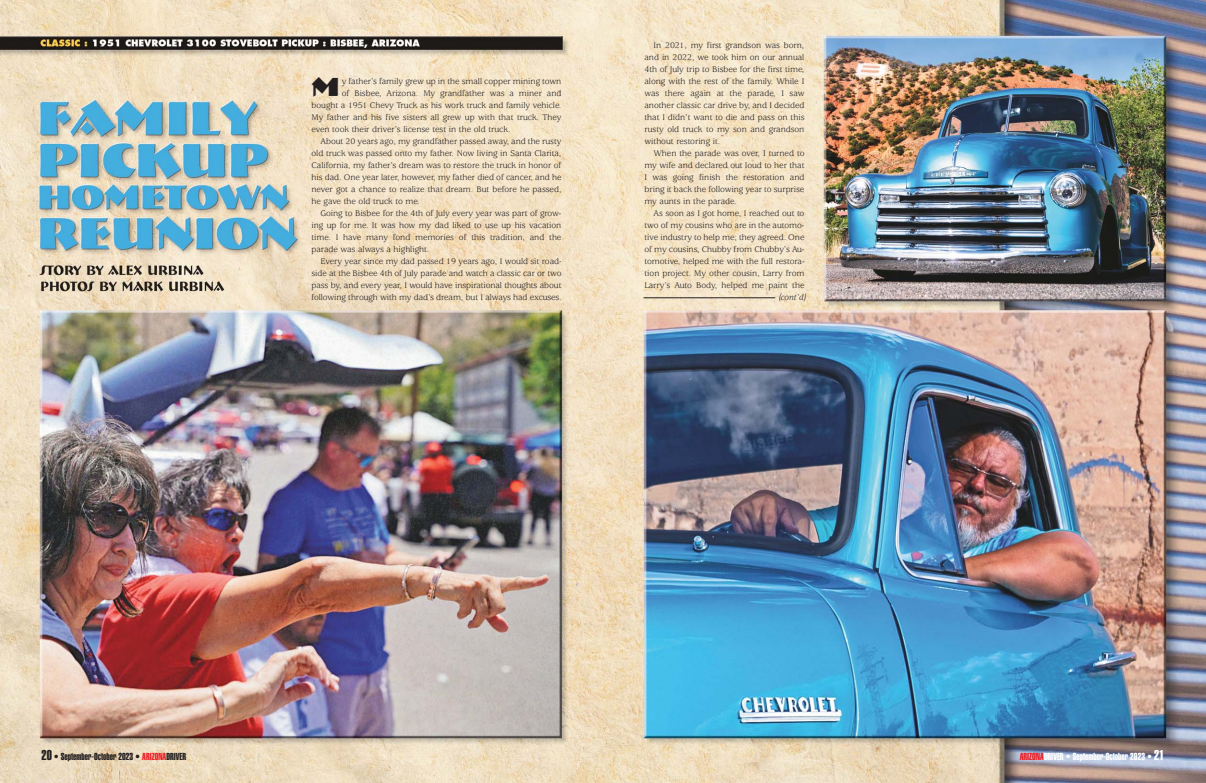
<style>
.page{position:relative;width:1206px;height:783px;background:#fff}
.page>*{position:absolute;margin:0;border:0;box-sizing:border-box;transform-origin:0 0}
.t1{font:900 26.5px "Bremen BT";color:#231f20}
.t2{font:10px "Helvetica Extra Compressed";color:#231f20}
.t3{font:10px "Helvetica Extra Compressed";color:#fff}
.t4{font:9px/12px "Usherwood";letter-spacing:-.005em;color:#231f20;text-align:justify}
.t5{font:italic 9px "Usherwood";color:#231f20}
.s1{font-family:"Univers";font-weight:300;font-stretch:condensed}
.s2{font-size:14px}
.s3{color:#ed1c24}
</style>
<div class="page">
<img style="left:603px;top:0;width:603px;height:783px">
<img style="left:0;top:0;width:603px;height:783px">
<hr style="left:644px;top:298px;width:131px;height:1px;background:#231f20">
<h1 class="t1" style="left:312px;top:71px;width:30px">M</h1>
<p class="t4" style="left:342px;top:76px;width:221px">y father’s family grew up in the small copper mining town</p>
<p class="t4" style="left:342px;top:88px;width:221px">of Bisbee, Arizona. My grandfather was a miner and</p>
<p class="t4" style="left:312px;top:100px;width:251px">bought a 1951 Chevy Truck as his work truck and family vehicle.</p>
<p class="t4" style="left:312px;top:112px;width:251px">My father and his five sisters all grew up with that truck. They</p>
<p class="t4" style="left:312px;top:124px;width:201px">even took their driver’s license test in the old truck.</p>
<p class="t4" style="left:320px;top:136px;width:243px">About 20 years ago, my grandfather passed away, and the rusty</p>
<p class="t4" style="left:312px;top:148px;width:251px">old truck was passed onto my father. Now living in San ta Clarita,</p>
<p class="t4" style="left:312px;top:160px;width:251px">California, my father’s dream was to restore the truck in honor of</p>
<p class="t4" style="left:312px;top:172px;width:252px">his dad. One year later, however, my father died of cancer, and he</p>
<p class="t4" style="left:312px;top:184px;width:252px">never got a chance to realize that dream. But before he passed,</p>
<p class="t4" style="left:312px;top:196px;width:110px">he gave the old truck to me.</p>
<p class="t4" style="left:320px;top:208px;width:242px">Going to Bisbee for the 4th of July every year was part of grow-</p>
<p class="t4" style="left:312px;top:220px;width:251px">ing up for me. It was how my dad liked to use up his va cation</p>
<p class="t4" style="left:312px;top:232px;width:251px">time. I have many fond memories of this tradition, and the</p>
<p class="t4" style="left:312px;top:244px;width:119px">parade was al ways a highlight.</p>
<p class="t4" style="left:320px;top:256px;width:243px">Every year since my dad passed 19 years ago, I would sit road-</p>
<p class="t4" style="left:312px;top:268px;width:252px">side at the Bis bee 4th of July parade and watch a classic car or two</p>
<p class="t4" style="left:312px;top:280px;width:252px">pass by, and every year, I would have inspirational thoughts about</p>
<p class="t4" style="left:312px;top:292px;width:252px">following through with my dad’s dream, but I always had excuses.</p>
<p class="t4" style="left:644px;top:40px;width:162px;text-indent:9px">In 2021, my first grandson was born, and in 2022, we took him on our annual 4th of July trip to Bisbee for the first time, along with the rest of the family. While I was there again at the parade, I saw another classic car drive by, and I decided that I didn’t want to die and pass on this rusty old truck to my son and grandson without restoring it.</p>
<p class="t4" style="left:644px;top:148px;width:162px;text-indent:9px">When the parade was over, I turned to my wife and declared out loud to her that I was going finish the restoration and bring it back the following year to surprise my aunts in the parade.</p>
<p class="t4" style="left:654px;top:208px;width:152px">As soon as I got home, I reached out to</p>
<p class="t4" style="left:644px;top:220px;width:161px">two of my cousins who are in the automo-</p>
<p class="t4" style="left:644px;top:232px;width:162px">tive industry to help me; they agreed. One</p>
<p class="t4" style="left:644px;top:244px;width:162px">of my cousins, Chubby from Chub by’s Au -</p>
<p class="t4" style="left:644px;top:256px;width:162px">to motive, helped me with the full restora-</p>
<p class="t4" style="left:644px;top:268px;width:161px">tion project. My other cousin, Larry from</p>
<p class="t4" style="left:644px;top:280px;width:162px">Larry’s Auto Body, helped me paint the</p>
<p class="t5" style="left:779px;top:294px;width:30px"><span class="s1">(</span>cont’d<span class="s1">)</span></p>
<p class="t2" style="left:42px;top:753px;width:146px"><span class="s2">20</span> • September-October 2023 • <span class="s3">ARIZONA</span>DRIVER</p>
<p class="t3" style="left:1020px;top:753px;width:146px"><span class="s3">ARIZONA</span>DRIVER • September-October 2023 • <span class="s2">21</span></p>
</div>
